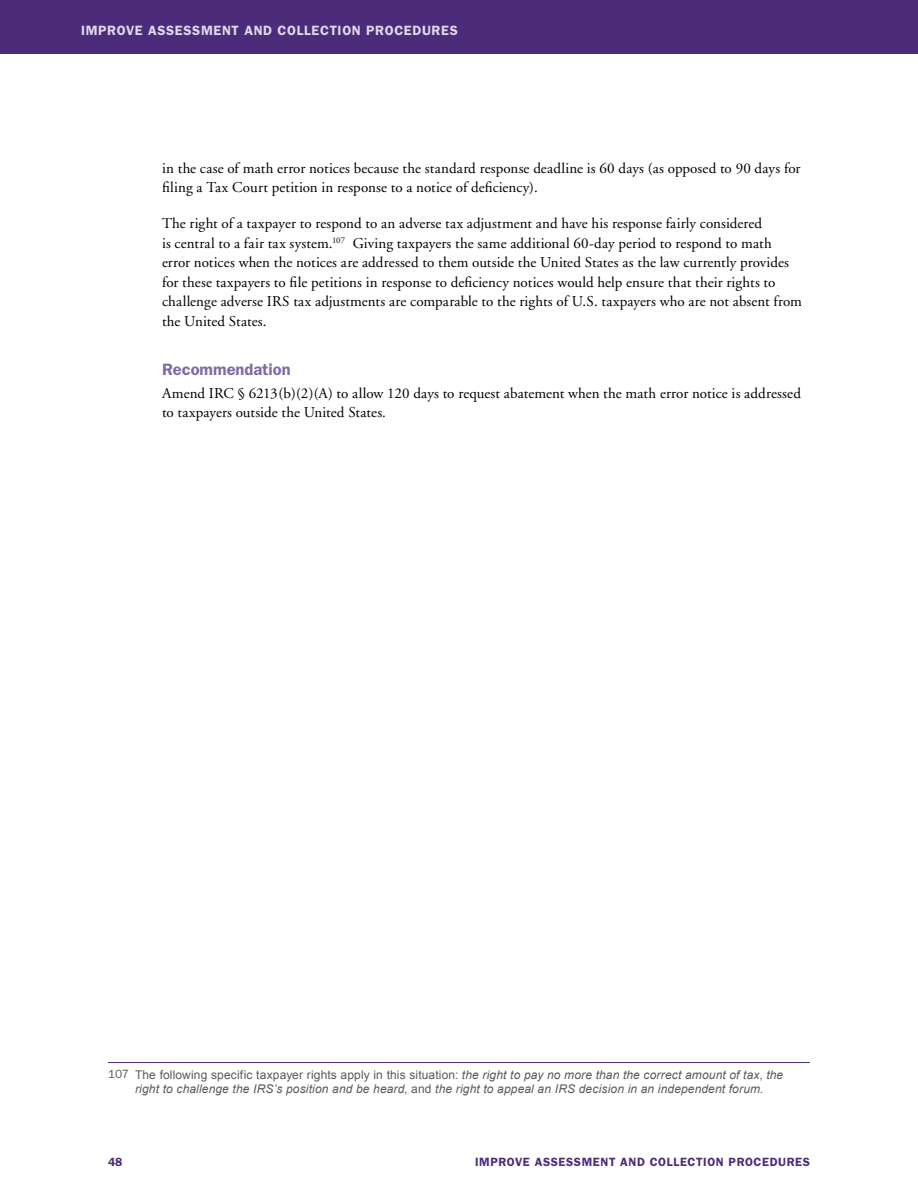
<style>
.page{position:relative;width:918px;height:1188px;background:#fff}
.page>*{position:absolute;margin:0;border:0;box-sizing:border-box;transform-origin:0 0}
.t1{font:600 16.5px "Franklin Gothic";color:#826aa3}
.Body_Text{font:15px/19.5px "Adobe Garamond";letter-spacing:.005em;color:#000}
.t2{font:600 13.5px "Franklin Gothic";letter-spacing:.05em;color:#dfd9e9}
.IGNORE_Footnote{font:italic 12px/14.4px "Arial";letter-spacing:.01em;color:#58595b}
.t3{font:600 12px "Franklin Gothic";letter-spacing:.05em;color:#4d2b7b}
.s1{font-family:"Franklin Gothic";font-style:normal}
.s2{font-style:normal}
</style>
<div class="page">
<div style="left:0;top:0;width:918px;height:54px;background:#4d2b7b"></div>
<hr style="left:108px;top:1062px;width:702px;height:1px;background:#4d2b7b">
<p class="t2" style="left:81px;top:23px;width:16px">IMPROVE</p>
<p class="t2" style="left:148px;top:23px;width:148px">ASSESSMENT AND COLLECTIO</p>
<p class="t2" style="left:352px;top:23px;width:34px">N PROCEDURE</p>
<p class="t2" style="left:450px;top:23px;width:10px">S</p>
<p class="Body_Text" style="left:162px;top:159px;width:640px">in the case of math error notices because the standard response deadline is 60 days (as opposed to 90 days for filing a Tax Court petition in response to a notice of deficiency).</p>
<p class="Body_Text" style="left:162px;top:214px;width:642px">The right of a taxpayer to respond to an adverse tax adjustment and have his response fairly considered<br>is central to a fair tax system.<sup>107</sup> Giving taxpayers the same additional 60-day period to respond to math error notices when the notices are addressed to them outside the United States as the law currently provides for these taxpayers to file petitions in response to deficiency notices would help ensure that their rights to challenge adverse IRS tax adjustments are comparable to the rights of U.S. taxpayers who are not absent from the United States.</p>
<h2 class="t1" style="left:162px;top:360px;width:130px">RECOMMENDATION</h2>
<p class="Body_Text" style="left:162px;top:384px;width:640px">Amend IRC § 6213(b)(2)(A) to allow 120 days to request abatement when the math error notice is addressed to taxpayers outside the United States.</p>
<p class="IGNORE_Footnote" style="left:135px;top:1068px;width:650px;text-indent:-27px"><span class="s1">107</span> <span class="s2">The following specific taxpayer rights apply in this situation:</span> the right to pay no more than the correct amount of tax<span class="s2">,</span> the right to challenge the IRS’s position and be heard<span class="s2">, and</span> the right to appeal an IRS decision in an independent forum.</p>
<p class="t3" style="left:108px;top:1154px;width:16px">48</p>
<p class="t3" style="left:475px;top:1154px;width:14px">IMPROVE</p>
<p class="t3" style="left:535px;top:1154px;width:132px">ASSESSMENT AND COLLECTIO</p>
<p class="t3" style="left:716px;top:1154px;width:30px">N PROCEDURE</p>
<p class="t3" style="left:803px;top:1154px;width:9px">S</p>
</div>
